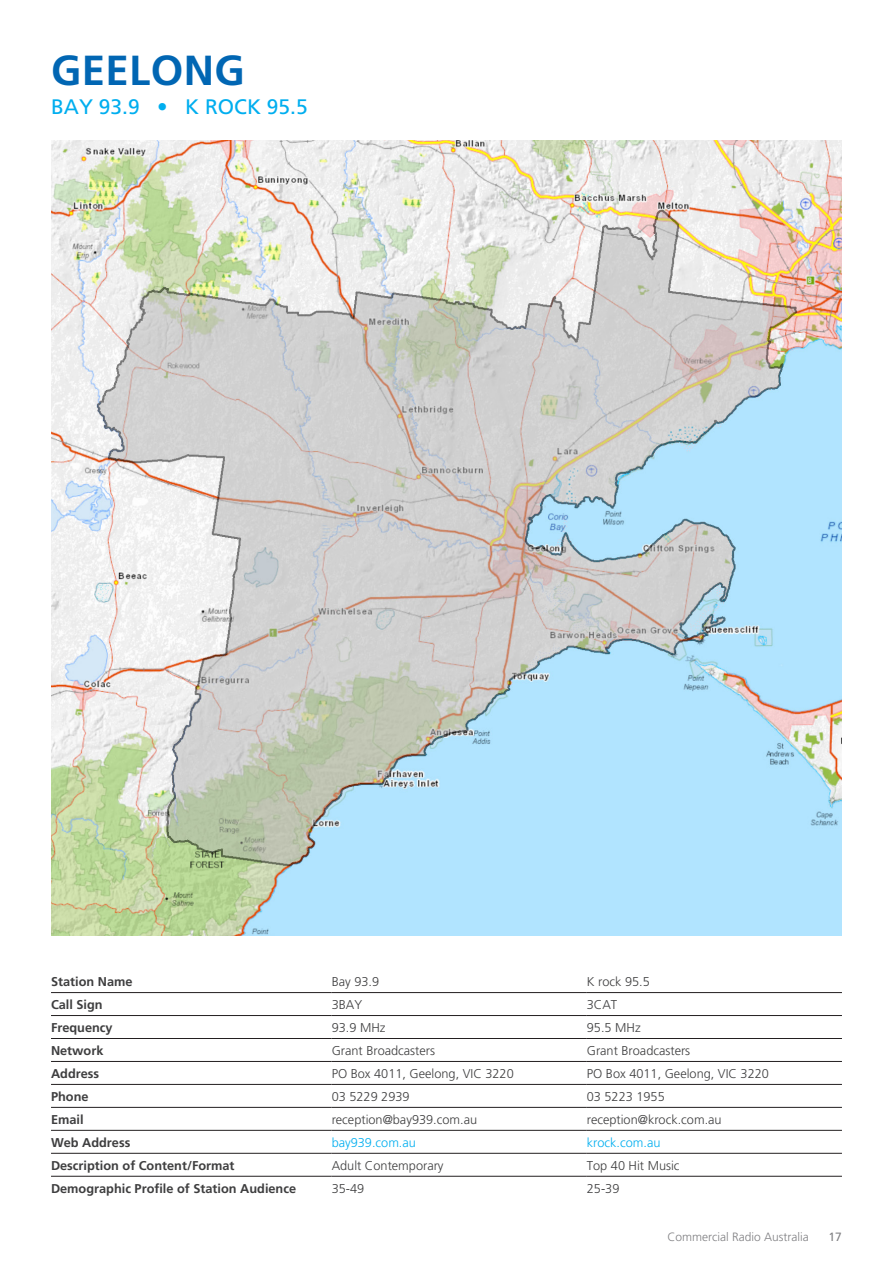
<style>
.page{position:relative;width:893px;height:1263px;background:#fff}
.page>*{position:absolute;margin:0;border:0;box-sizing:border-box;transform-origin:0 0}
.t1{font:700 42px "Frutiger";letter-spacing:.01em;color:#0166b3}
.t2{font:21px "Frutiger";color:#00aeef}
.t3{font:300 12.75px "Frutiger";color:#3e3e3f}
.t4{font:700 12.75px "Frutiger";color:#3e3e3f}
.t5{font:300 12.75px "Frutiger";color:#00aeef}
.t6{font:300 12px "Frutiger";color:#808083}
.t7{font:12px "Frutiger";color:#808083}
</style>
<div class="page">
<img style="left:51px;top:140px;width:791px;height:795px">
<hr style="left:51px;top:992px;width:281px;height:1px;background:#231f20">
<hr style="left:332px;top:992px;width:255px;height:1px;background:#231f20">
<hr style="left:587px;top:992px;width:255px;height:1px;background:#231f20">
<hr style="left:51px;top:1015px;width:281px;height:1px;background:#231f20">
<hr style="left:332px;top:1015px;width:255px;height:1px;background:#231f20">
<hr style="left:587px;top:1015px;width:255px;height:1px;background:#231f20">
<hr style="left:51px;top:1038px;width:281px;height:1px;background:#231f20">
<hr style="left:332px;top:1038px;width:255px;height:1px;background:#231f20">
<hr style="left:587px;top:1038px;width:255px;height:1px;background:#231f20">
<hr style="left:51px;top:1061px;width:281px;height:1px;background:#231f20">
<hr style="left:332px;top:1061px;width:255px;height:1px;background:#231f20">
<hr style="left:587px;top:1061px;width:255px;height:1px;background:#231f20">
<hr style="left:51px;top:1084px;width:281px;height:1px;background:#231f20">
<hr style="left:332px;top:1084px;width:255px;height:1px;background:#231f20">
<hr style="left:587px;top:1084px;width:255px;height:1px;background:#231f20">
<hr style="left:51px;top:1107px;width:281px;height:1px;background:#231f20">
<hr style="left:332px;top:1107px;width:255px;height:1px;background:#231f20">
<hr style="left:587px;top:1107px;width:255px;height:1px;background:#231f20">
<hr style="left:51px;top:1130px;width:281px;height:1px;background:#231f20">
<hr style="left:332px;top:1130px;width:255px;height:1px;background:#231f20">
<hr style="left:587px;top:1130px;width:255px;height:1px;background:#231f20">
<hr style="left:51px;top:1153px;width:281px;height:1px;background:#231f20">
<hr style="left:332px;top:1153px;width:255px;height:1px;background:#231f20">
<hr style="left:587px;top:1153px;width:255px;height:1px;background:#231f20">
<hr style="left:51px;top:1176px;width:281px;height:1px;background:#231f20">
<hr style="left:332px;top:1176px;width:255px;height:1px;background:#231f20">
<hr style="left:587px;top:1176px;width:255px;height:1px;background:#231f20">
<h1 class="t1" style="left:51px;top:45px;width:195px">GEELONG</h1>
<h2 class="t2" style="left:51px;top:94px;width:258px">BAY 93.9 • K ROCK 95.5</h2>
<p class="t4" style="left:51px;top:974px;width:83px">Station Name</p>
<p class="t3" style="left:332px;top:974px;width:49px">Bay 93.9</p>
<p class="t3" style="left:587px;top:974px;width:65px">K rock 95.5</p>
<p class="t4" style="left:51px;top:997px;width:53px">Call Sign</p>
<p class="t3" style="left:332px;top:997px;width:32px">3BAY</p>
<p class="t3" style="left:587px;top:997px;width:32px">3CAT</p>
<p class="t4" style="left:51px;top:1020px;width:63px">Frequency</p>
<p class="t3" style="left:332px;top:1020px;width:55px">93.9 MHz</p>
<p class="t3" style="left:587px;top:1020px;width:55px">95.5 MHz</p>
<p class="t4" style="left:51px;top:1043px;width:54px">Network</p>
<p class="t3" style="left:332px;top:1043px;width:105px">Grant Broadcasters</p>
<p class="t3" style="left:587px;top:1043px;width:105px">Grant Broadcasters</p>
<p class="t4" style="left:51px;top:1066px;width:50px">Address</p>
<p class="t3" style="left:332px;top:1066px;width:184px">PO Box 4011, Geelong, VIC 3220</p>
<p class="t3" style="left:587px;top:1066px;width:184px">PO Box 4011, Geelong, VIC 3220</p>
<p class="t4" style="left:51px;top:1089px;width:39px">Phone</p>
<p class="t3" style="left:332px;top:1089px;width:79px">03 5229 2939</p>
<p class="t3" style="left:587px;top:1089px;width:79px">03 5223 1955</p>
<p class="t4" style="left:51px;top:1112px;width:34px">Email</p>
<p class="t3" style="left:332px;top:1112px;width:147px">reception@bay939.com.au</p>
<p class="t3" style="left:587px;top:1112px;width:136px">reception@krock.com.au</p>
<p class="t4" style="left:51px;top:1135px;width:81px">Web Address</p>
<p class="t5" style="left:332px;top:1135px;width:86px">bay939.com.au</p>
<p class="t5" style="left:587px;top:1135px;width:75px">krock.com.au</p>
<p class="t4" style="left:51px;top:1158px;width:185px">Description of Content/Format</p>
<p class="t3" style="left:332px;top:1158px;width:113px">Adult Contemporary</p>
<p class="t3" style="left:587px;top:1158px;width:94px">Top 40 Hit Music</p>
<p class="t4" style="left:51px;top:1181px;width:247px">Demographic Profile of Station Audience</p>
<p class="t3" style="left:332px;top:1181px;width:34px">35-49</p>
<p class="t3" style="left:587px;top:1181px;width:34px">25-39</p>
<p class="t6" style="left:667px;top:1230px;width:143px">Commercial Radio Australia</p>
<p class="t7" style="left:828px;top:1230px;width:15px">17</p>
</div>
